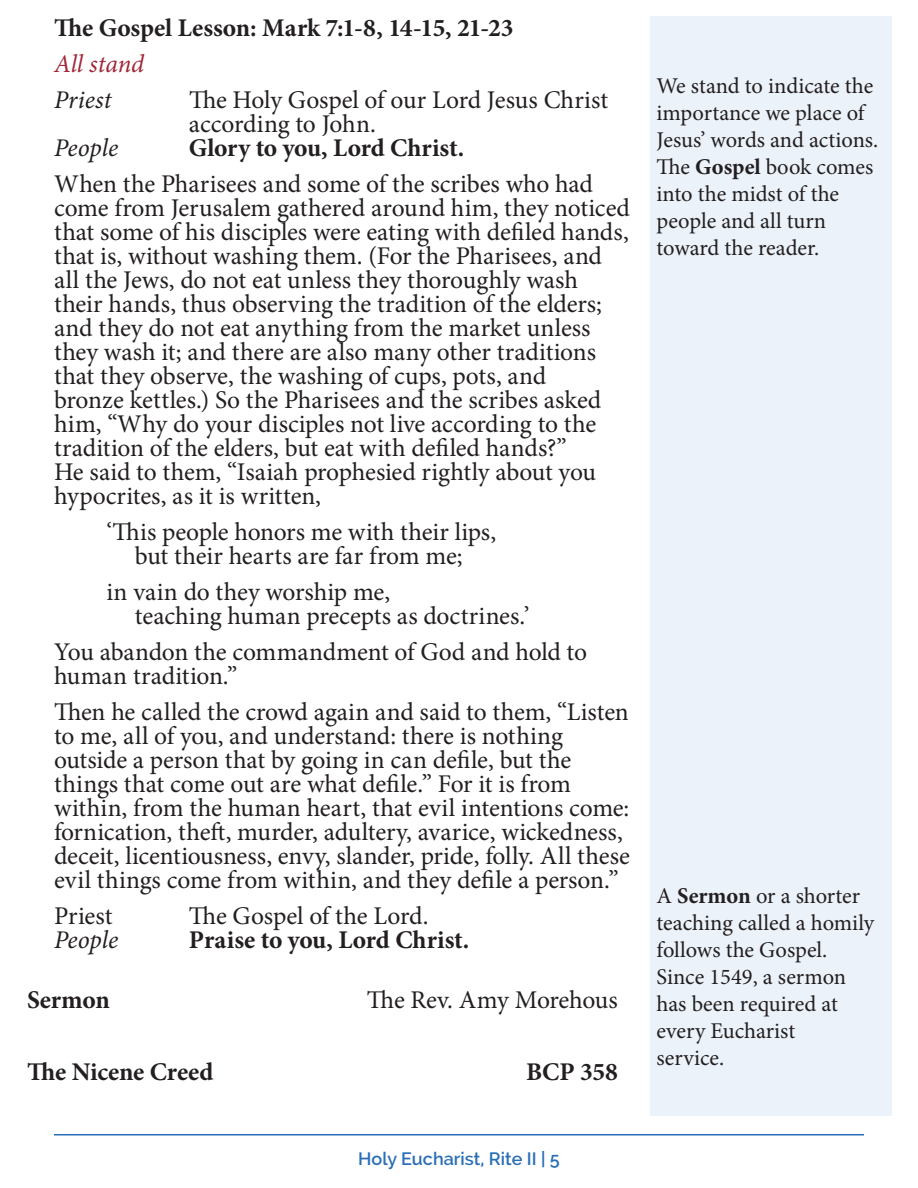
<style>
.page{position:relative;width:918px;height:1188px;background:#fff}
.page>*{position:absolute;margin:0;border:0;box-sizing:border-box;transform-origin:0 0}
.People{font:25.5px/24px "Minion Pro";letter-spacing:-.005em;color:#231f20}
.People-2{font:700 25.5px "Minion Pro";color:#231f20}
.People-3{font:italic 25.5px "Minion Pro";color:#231f20}
.People-4{font:italic 25.5px "Minion Pro";letter-spacing:-.005em;color:#a32638}
.t1{font:22.5px/27px "Minion Pro";color:#231f20}
.t2{font:600 18px "Raleway";color:#296eb7}
.s1{font-weight:700}
</style>
<div class="page">
<hr style="left:54px;top:1134px;width:810px;height:2px;background:#296eb7">
<div style="left:650px;top:16px;width:242px;height:1100px;background:#ebf2f9"></div>
<p class="People-2" style="left:54px;top:10px;width:461px">The Gospel Lesson: Mark 7:1-8, 14-15, 21-23</p>
<p class="People-4" style="left:54px;top:47px;width:92px">All stand</p>
<p class="People-3" style="left:54px;top:83px;width:59px">Priest</p>
<p class="People" style="left:189px;top:88px;width:421px">The Holy Gospel of our Lord Jesus Christ according to John.</p>
<p class="People-3" style="left:54px;top:131px;width:66px">People</p>
<p class="People-2" style="left:189px;top:130px;width:277px">Glory to you, Lord Christ.</p>
<p class="People" style="left:54px;top:172px;width:578px">When the Pharisees and some of the scribes who had come from Jerusalem gathered around him, they noticed that some of his disciples were eating with defiled hands, that is, without washing them. (For the Pharisees, and all the Jews, do not eat unless they thoroughly wash their hands, thus observing the tradition of the elders; and they do not eat anything from the market unless they wash it; and there are also many other traditions that they observe, the washing of cups, pots, and<br>bronze kettles.) So the Pharisees and the scribes asked him, “Why do your disciples not live according to the tradition of the elders, but eat with defiled hands?”<br>He said to them, “Isaiah prophesied rightly about you hypocrites, as it is written,</p>
<p class="People" style="left:107px;top:520px;width:391px;text-align:center">‘This people honors me with their lips, but their hearts are far from me;</p>
<p class="People" style="left:135px;top:580px;width:396px;text-indent:-28px">in vain do they worship me,<br>teaching human precepts as doctrines.’</p>
<p class="People" style="left:54px;top:640px;width:535px">You abandon the commandment of God and hold to human tradition.”</p>
<p class="People" style="left:54px;top:700px;width:577px">Then he called the crowd again and said to them, “Listen to me, all of you, and understand: there is nothing outside a person that by going in can defile, but the things that come out are what defile.” For it is from within, from the human heart, that evil intentions come: fornication, theft, murder, adultery, avarice, wickedness, deceit, licentiousness, envy, slander, pride, folly. All these evil things come from within, and they defile a person.”</p>
<p class="People" style="left:54px;top:904px;width:60px">Priest</p>
<p class="People" style="left:189px;top:904px;width:241px">The Gospel of the Lord.</p>
<p class="People-3" style="left:54px;top:923px;width:66px">People</p>
<p class="People-2" style="left:189px;top:922px;width:282px">Praise to you, Lord Christ.</p>
<p class="People-2" style="left:27px;top:982px;width:84px">Sermon</p>
<p class="People" style="left:367px;top:988px;width:253px">The Rev. Amy Morehous</p>
<p class="People-2" style="left:27px;top:1054px;width:188px">The Nicene Creed</p>
<p class="People-2" style="left:526px;top:1054px;width:93px">BCP 358</p>
<p class="t1" style="left:657px;top:73px;width:223px">We stand to indicate the importance we place of<br>Jesus’ words and actions.<br>The <span class="s1">Gospel</span> book comes into the midst of the people and all turn toward the reader.</p>
<p class="t1" style="left:657px;top:883px;width:219px">A <span class="s1">Sermon</span> or a shorter teaching called a homily follows the Gospel.</p>
<p class="t1" style="left:657px;top:964px;width:191px">Since 1549, a sermon</p>
<p class="t1" style="left:657px;top:991px;width:183px">has been required at</p>
<p class="t1" style="left:657px;top:1018px;width:140px">every Eucharist</p>
<p class="t1" style="left:657px;top:1045px;width:69px">service.</p>
<p class="t2" style="left:358px;top:1149px;width:203px">Holy Eucharist, Rite II | 5</p>
</div>
